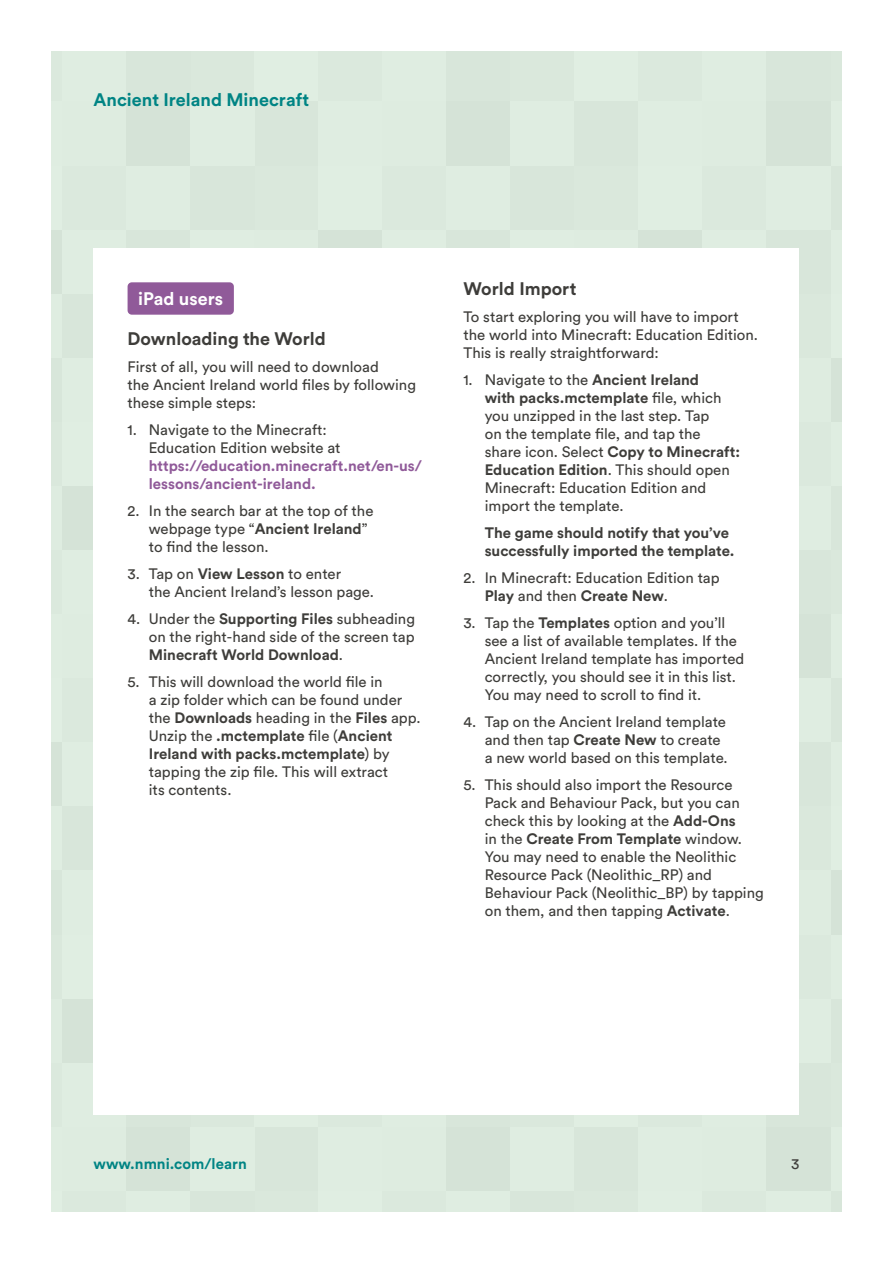
<style>
.page{position:relative;width:893px;height:1263px;background:#fff}
.page>*{position:absolute;margin:0;border:0;box-sizing:border-box;transform-origin:0 0}
.t1{font:700 18px "Circular Std";color:#3e3d3a}
.t2{font:700 18px "Circular Std";color:#008484}
.t3{font:700 18px "Circular Std";color:#fff}
.t4{font:15px/18px "Circular Std";color:#3e3d3a}
.t5{font:700 15px/18px "Circular Std";color:#905a99}
.t6{font:700 15px/18px "Circular Std";color:#3e3d3a}
.t7{font:700 15px "Circular Std";color:#008484}
.s1{font-weight:700}
</style>
<div class="page">
<div style="left:51px;top:51px;width:791px;height:1161px;background:#e0efe2"></div>
<div style="left:94px;top:248px;width:705px;height:867px;background:#fff"></div>
<div style="left:128px;top:282px;width:106px;height:33px;background:#905a99;border-radius:4px"></div>
<p class="t2" style="left:94px;top:88px;width:217px">Ancient Ireland Minecraft</p>
<p class="t3" style="left:138px;top:287px;width:86px">iPad users</p>
<p class="t1" style="left:128px;top:327px;width:200px">Downloading the World</p>
<p class="t4" style="left:128px;top:358px;width:290px">First of all, you will need to download<br>the Ancient Ireland world files by following these simple steps:</p>
<p class="t4" style="left:149px;top:421px;width:193px;text-indent:-21px">1. Navigate to the Minecraft:<br>Education Edition website at</p>
<p class="t5" style="left:149px;top:457px;width:275px">https://education.minecraft.net/en-us/ lessons/ancient-ireland.</p>
<p class="t4" style="left:149px;top:502px;width:226px;text-indent:-21px">2. In the search bar at the top of the webpage type “<span class="s1">Ancient Ireland</span>” to find the lesson.</p>
<p class="t4" style="left:149px;top:565px;width:227px;text-indent:-21px">3. Tap on <span class="s1">View Lesson</span> to enter<br>the Ancient Ireland’s lesson page.</p>
<p class="t4" style="left:149px;top:610px;width:268px;text-align:justify;text-indent:-21px">4. Under the <span class="s1">Supporting Files</span> subheading on the right-hand side of the screen tap <span class="s1">Minecraft World Download</span>.</p>
<p class="t4" style="left:149px;top:673px;width:273px;text-indent:-21px">5. This will download the world file in<br>a zip folder which can be found under the <span class="s1">Downloads</span> heading in the <span class="s1">Files</span> app.<br>Unzip the <span class="s1">.mctemplate</span> file (<span class="s1">Ancient Ireland with packs.mctemplate</span>) by tapping the zip file. This will extract<br>its contents.</p>
<p class="t1" style="left:463px;top:277px;width:114px">World Import</p>
<p class="t4" style="left:463px;top:308px;width:296px">To start exploring you will have to import the world into Minecraft: Education Edition.<br>This is really straightforward:</p>
<p class="t4" style="left:485px;top:371px;width:257px;text-indent:-21px">1. Navigate to the <span class="s1">Ancient Ireland<br>with packs.mctemplate</span> file, which you unzipped in the last step. Tap<br>on the template file, and tap the share icon. Select <span class="s1">Copy to Minecraft:<br>Education Edition</span>. This should open Minecraft: Education Edition and import the template.</p>
<p class="t6" style="left:485px;top:523px;width:251px">The game should notify that you’ve successfully imported the template.</p>
<p class="t4" style="left:485px;top:569px;width:236px;text-indent:-21px">2. In Minecraft: Education Edition tap<br><span class="s1">Play</span> and then <span class="s1">Create New</span>.</p>
<p class="t4" style="left:485px;top:614px;width:261px;text-indent:-21px">3. Tap the <span class="s1">Templates</span> option and you’ll see a list of available templates. If the Ancient Ireland template has imported correctly, you should see it in this list.<br>You may need to scroll to find it.</p>
<p class="t4" style="left:485px;top:713px;width:245px;text-indent:-21px">4. Tap on the Ancient Ireland template and then tap <span class="s1">Create New</span> to create a new world based on this template.</p>
<p class="t4" style="left:485px;top:776px;width:281px;text-indent:-21px">5. This should also import the Resource Pack and Behaviour Pack, but you can check this by looking at the <span class="s1">Add-Ons<br></span>in the <span class="s1">Create From Template</span> window.<br>You may need to enable the Neolithic Resource Pack (Neolithic_RP) and Behaviour Pack (Neolithic_BP) by tapping on them, and then tapping <span class="s1">Activate</span>.</p>
<p class="t7" style="left:94px;top:1154px;width:155px">www.nmni.com/learn</p>
<p class="t4" style="left:791px;top:1155px;width:10px">3</p>
</div>
